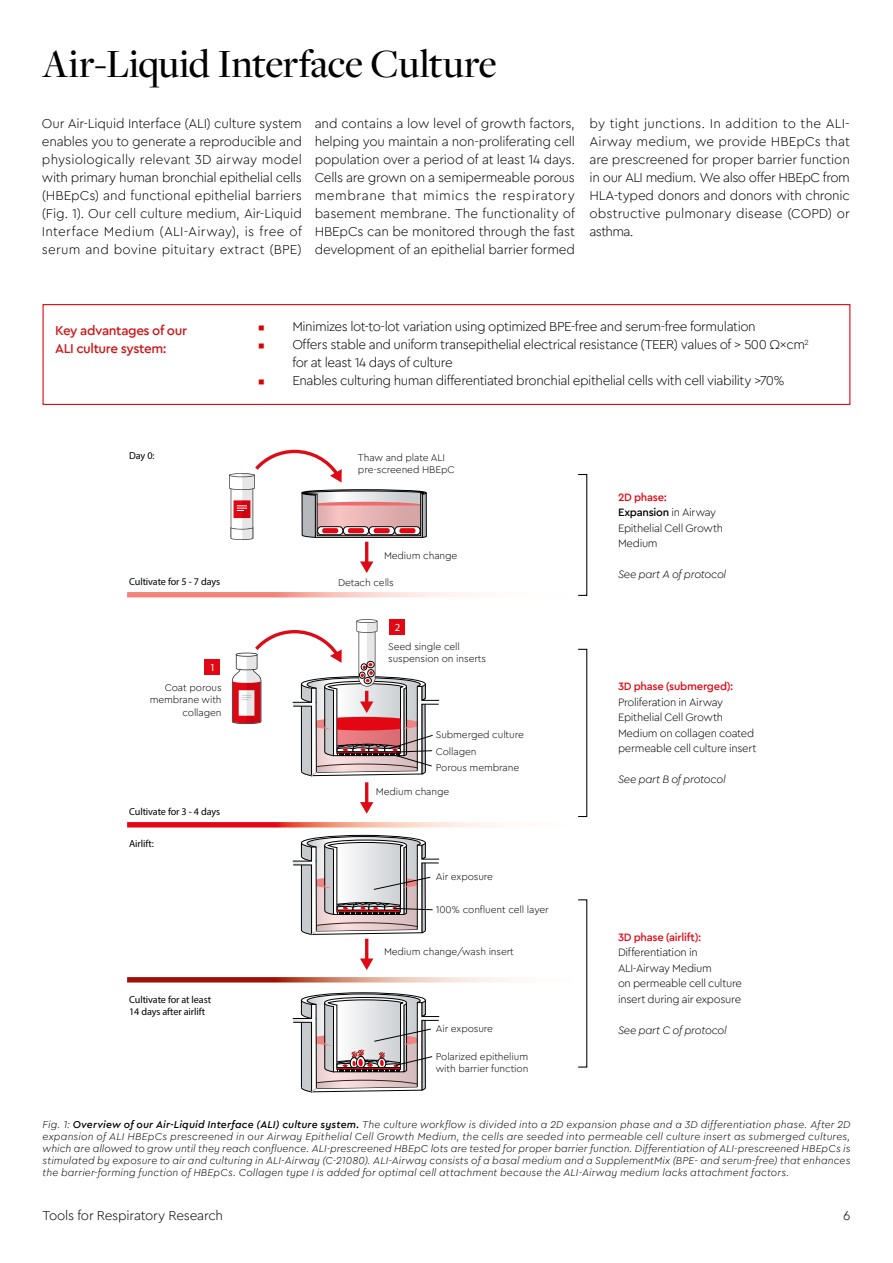
<style>
.page{position:relative;width:893px;height:1263px;background:#fff}
.page>*{position:absolute;margin:0;border:0;box-sizing:border-box;transform-origin:0 0}
.t1{font:500 41.55px "Freight Disp Pro";letter-spacing:-.01em;color:#000}
.t2{font:300 13.5px/18px "Cera Pro";letter-spacing:-.03em;color:#000;text-align:justify}
.t3{font:500 13.5px/18px "Cera Pro";letter-spacing:-.03em;color:#cd1719}
.t4{font:300 11.25px/15.5px "Cera Pro";letter-spacing:-.025em;color:#000}
.t5{font:italic 300 11.25px "Cera Pro";letter-spacing:-.025em;color:#000}
.t6{font:500 11.25px "Cera Pro";letter-spacing:-.02em;color:#e30613}
.t7{font:500 10.8px "Cera PRO";color:#fff}
.t8{font:italic 300 10.5px/12px "Cera Pro";letter-spacing:.01em;color:#000;text-align:justify}
.t9{font:300 10.2px/12.3px "Cera Pro";letter-spacing:-.01em;color:#020203}
.t10{font:500 10.2px/12.3px "Cera PRO";letter-spacing:-.01em;color:#020203}
.s1{font-size:9px;color:#db0000}
.s2{font-weight:500;color:#e30613}
.s3{font-weight:500}
</style>
<div class="page">
<div style="left:43px;top:304px;width:807px;height:101px;border:1px solid #e30613"></div>
<svg style="left:127px;top:592px;width:334px;height:5px"></svg>
<svg style="left:127px;top:822px;width:372px;height:5px;background:#ef726d"></svg>
<svg style="left:127px;top:977px;width:382px;height:5px;background:#c67366"></svg>
<hr style="left:365px;top:782px;width:3px;height:22px;background:#dd0b15">
<svg style="left:360px;top:802px;width:13px;height:12px"></svg>
<hr style="left:365px;top:939px;width:3px;height:21px;background:#dd0b15">
<svg style="left:360px;top:958px;width:13px;height:12px"></svg>
<svg style="left:229px;top:449px;width:213px;height:327px"></svg>
<svg style="left:293px;top:835px;width:147px;height:100px"></svg>
<svg style="left:293px;top:992px;width:147px;height:100px"></svg>
<div style="left:204px;top:659px;width:16px;height:16px;background:#e30613"></div>
<div style="left:389px;top:619px;width:16px;height:16px;background:#e30613"></div>
<h1 class="t1" style="left:43px;top:36px;width:456px">Air-Liquid Interface Culture</h1>
<p class="t2" style="left:42px;top:114px;width:261px">Our Air-Liquid Interface (ALI) culture system enables you to generate a reproducible and physiologically relevant 3D airway model with primary human bronchial epithelial cells (HBEpCs) and functional epithelial barriers (Fig. 1). Our cell culture medium, Air-Liquid Interface Medium (ALI-Airway), is free of serum and bovine pituitary extract (BPE)</p>
<p class="t2" style="left:315px;top:114px;width:262px">and contains a low level of growth factors, helping you maintain a non-proliferating cell population over a period of at least 14 days.<br>Cells are grown on a semipermeable porous membrane that mimics the respiratory basement membrane. The functionality of HBEpCs can be monitored through the fast development of an epithelial barrier formed</p>
<p class="t2" style="left:589px;top:114px;width:262px">by tight junctions. In addition to the ALI-Airway medium, we provide HBEpCs that are prescreened for proper barrier function in our ALI medium. We also offer HBEpC from HLA-typed donors and donors with chronic obstructive pulmonary disease (COPD) or asthma.</p>
<p class="t3" style="left:55px;top:321px;width:133px">Key advantages of our<br>ALI culture system:</p>
<p class="t2" style="left:258px;top:317px;width:499px"><span class="s1">■</span> Minimizes lot-to-lot variation using optimized BPE-free and serum-free formulation</p>
<p class="t2" style="left:292px;top:335px;width:518px;text-indent:-34px"><span class="s1">■</span> Offers stable and uniform transepithelial electrical resistance (TEER) values of &gt; 500 Ω×cm<sup>2 </sup>for at least 14 days of culture</p>
<p class="t2" style="left:258px;top:371px;width:528px"><span class="s1">■</span> Enables culturing human differentiated bronchial epithelial cells with cell viability &gt;70%</p>
<p class="t10" style="left:129px;top:449px;width:27px">Day 0:</p>
<p class="t10" style="left:129px;top:575px;width:92px">Cultivate for 5 - 7 days</p>
<p class="t7" style="left:210px;top:661px;width:7px">1</p>
<p class="t9" style="left:150px;top:681px;width:73px;text-align:right">Coat porous membrane with collagen</p>
<p class="t10" style="left:129px;top:805px;width:92px">Cultivate for 3 - 4 days</p>
<p class="t10" style="left:129px;top:838px;width:26px">Airlift:</p>
<p class="t10" style="left:129px;top:993px;width:83px">Cultivate for at least<br>14 days after airlift</p>
<p class="t9" style="left:358px;top:451px;width:98px">Thaw and plate ALI pre-screened HBEpC</p>
<p class="t9" style="left:384px;top:549px;width:75px">Medium change</p>
<p class="t9" style="left:338px;top:576px;width:57px">Detach cells</p>
<p class="t7" style="left:395px;top:621px;width:7px">2</p>
<p class="t9" style="left:388px;top:640px;width:99px">Seed single cell suspension on inserts</p>
<p class="t9" style="left:436px;top:727px;width:90px;line-height:16px">Submerged culture<br>Collagen<br>Porous membrane</p>
<p class="t9" style="left:376px;top:785px;width:75px">Medium change</p>
<p class="t9" style="left:436px;top:870px;width:59px">Air exposure</p>
<p class="t9" style="left:436px;top:903px;width:115px">100% confluent cell layer</p>
<p class="t9" style="left:384px;top:945px;width:131px">Medium change/wash insert</p>
<p class="t9" style="left:436px;top:1022px;width:59px">Air exposure</p>
<p class="t9" style="left:436px;top:1050px;width:94px">Polarized epithelium with barrier function</p>
<p class="t4" style="left:618px;top:489px;width:107px"><span class="s2">2D phase:<br></span><span class="s3">Expansion</span> in Airway<br>Epithelial Cell Growth<br>Medium</p>
<p class="t5" style="left:618px;top:567px;width:110px">See part A of protocol</p>
<p class="t6" style="left:618px;top:679px;width:117px">3D phase (submerged):</p>
<p class="t4" style="left:618px;top:694px;width:140px">Proliferation in Airway<br>Epithelial Cell Growth<br>Medium on collagen coated permeable cell culture insert</p>
<p class="t5" style="left:618px;top:772px;width:109px">See part B of protocol</p>
<p class="t6" style="left:618px;top:929px;width:85px">3D phase (airlift):</p>
<p class="t4" style="left:618px;top:944px;width:126px">Differentiation in<br>ALI-Airway Medium<br>on permeable cell culture insert during air exposure</p>
<p class="t5" style="left:618px;top:1022px;width:110px">See part C of protocol</p>
<p class="t8" style="left:43px;top:1118px;width:810px">Fig. 1: <span class="s3">Overview of our Air-Liquid Interface (ALI) culture system.</span> The culture workflow is divided into a 2D expansion phase and a 3D differentiation phase. After 2D expansion of ALI HBEpCs prescreened in our Airway Epithelial Cell Growth Medium, the cells are seeded into permeable cell culture insert as submerged cultures, which are allowed to grow until they reach confluence. ALI-prescreened HBEpC lots are tested for proper barrier function. Differentiation of ALI-prescreened HBEpCs is stimulated by exposure to air and culturing in ALI-Airway (C-21080). ALI-Airway consists of a basal medium and a SupplementMix (BPE- and serum-free) that enhances the barrier-forming function of HBEpCs. Collagen type I is added for optimal cell attachment because the ALI-Airway medium lacks attachment factors.</p>
<p class="t2" style="left:43px;top:1206px;width:182px">Tools for Respiratory Research</p>
<p class="t2" style="left:843px;top:1206px;width:9px">6</p>
</div>
